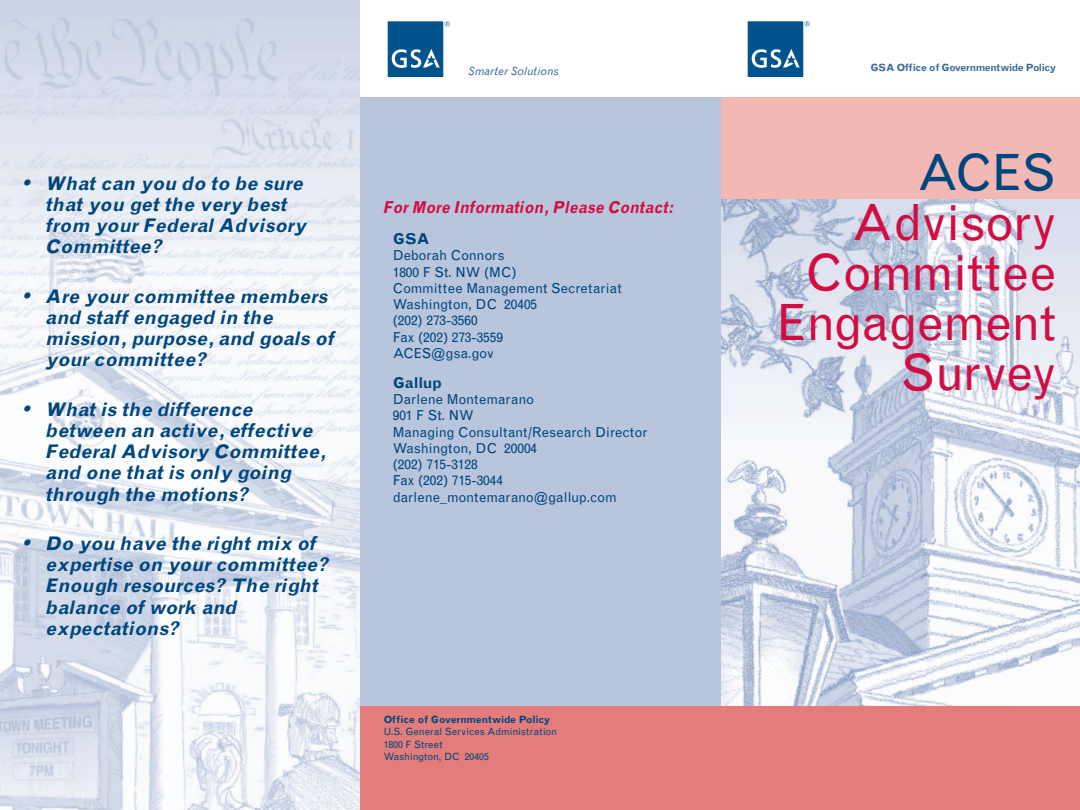
<style>
.page{position:relative;width:1080px;height:810px;background:#fff}
.page>*{position:absolute;margin:0;border:0;box-sizing:border-box;transform-origin:0 0}
.t1{font:50px/50px "Grotesque";letter-spacing:-.01em;color:#d20d44;text-align:right}
.t2{font:50px "Grotesque";color:#00467e}
.t3{font:italic 700 18.75px/21.2px "Grotesque";color:#00467e}
.t4{font:italic 700 16.5px "Grotesque";color:#d20d44;scale:.91 1}
.t5{font:700 15px "Grotesque";color:#00467e}
.t6{font:13.75px/16.2px "Grotesque";color:#00467e}
.t7{font:italic 11.25px "Grotesque";letter-spacing:.01em;color:#3c6a9d}
.t8{font:10px/12.5px "Grotesque";color:#00467e}
.t9{font:700 10px "Grotesque";letter-spacing:-.04em;color:#3c6a9d}
.t10{font:700 10px "Grotesque";letter-spacing:-.02em;color:#00467e}
.s1{font-size:21.25px}
</style>
<div class="page">
<img style="left:720px;top:199px;width:360px;height:507px">
<div style="left:720px;top:97px;width:360px;height:102px;background:#f1b8b4"></div>
<div style="left:360px;top:97px;width:360px;height:622px;background:#b9c5dc"></div>
<img style="left:0;top:0;width:360px;height:810px">
<svg style="left:748px;top:21px;width:62px;height:56px"></svg>
<svg style="left:388px;top:21px;width:62px;height:56px"></svg>
<div style="left:360px;top:706px;width:720px;height:104px;background:#e37c7a"></div>
<p class="t3" style="left:46px;top:174px;width:262px;text-indent:-22px"><span class="s1">•</span> What can you do to be sure that you get the very best from your Federal Advisory<br>Committee?</p>
<p class="t3" style="left:46px;top:287px;width:290px;text-indent:-22px"><span class="s1">•</span> Are your committee members and staff engaged in the mission, purpose, and goals of your committee?</p>
<p class="t3" style="left:46px;top:400px;width:282px;text-indent:-22px"><span class="s1">•</span> What is the difference between an active, effective<br>Federal Advisory Committee, and one that is only going through the motions?</p>
<p class="t3" style="left:46px;top:534px;width:285px;text-indent:-22px"><span class="s1">•</span> Do you have the right mix of expertise on your committee?<br>Enough resources? The right balance of work and expectations?</p>
<p class="t7" style="left:468px;top:67px;width:92px">Smarter Solutions</p>
<p class="t4" style="left:384px;top:201px;width:320px">For More Information, Please Contact:</p>
<p class="t5" style="left:393px;top:233px;width:38px">GSA</p>
<p class="t6" style="left:393px;top:249px;width:231px">Deborah Connors<br>1800 F St. NW (MC)<br>Committee Management Secretariat<br>Washington, DC 20405<br>(202) 273-3560<br>Fax (202) 273-3559<br>ACES@gsa.gov</p>
<p class="t5" style="left:393px;top:377px;width:51px">Gallup</p>
<p class="t6" style="left:393px;top:392px;width:256px">Darlene Montemarano<br>901 F St. NW<br>Managing Consultant/Research Director<br>Washington, DC 20004<br>(202) 715-3128<br>Fax (202) 715-3044 darlene_montemarano@gallup.com</p>
<p class="t10" style="left:384px;top:715px;width:168px">Office of Governmentwide Policy</p>
<p class="t8" style="left:384px;top:726px;width:175px">U.S. General Services Administration<br>1800 F Street<br>Washington, DC 20405</p>
<p class="t9" style="left:871px;top:64px;width:187px">GSA Office of Governmentwide Policy</p>
<h1 class="t2" style="left:917px;top:154px;width:141px">ACES</h1>
<h1 class="t1" style="left:777px;top:201px;width:281px">Advisory<br>Committee<br>Engagement<br>Survey</h1>
</div>
